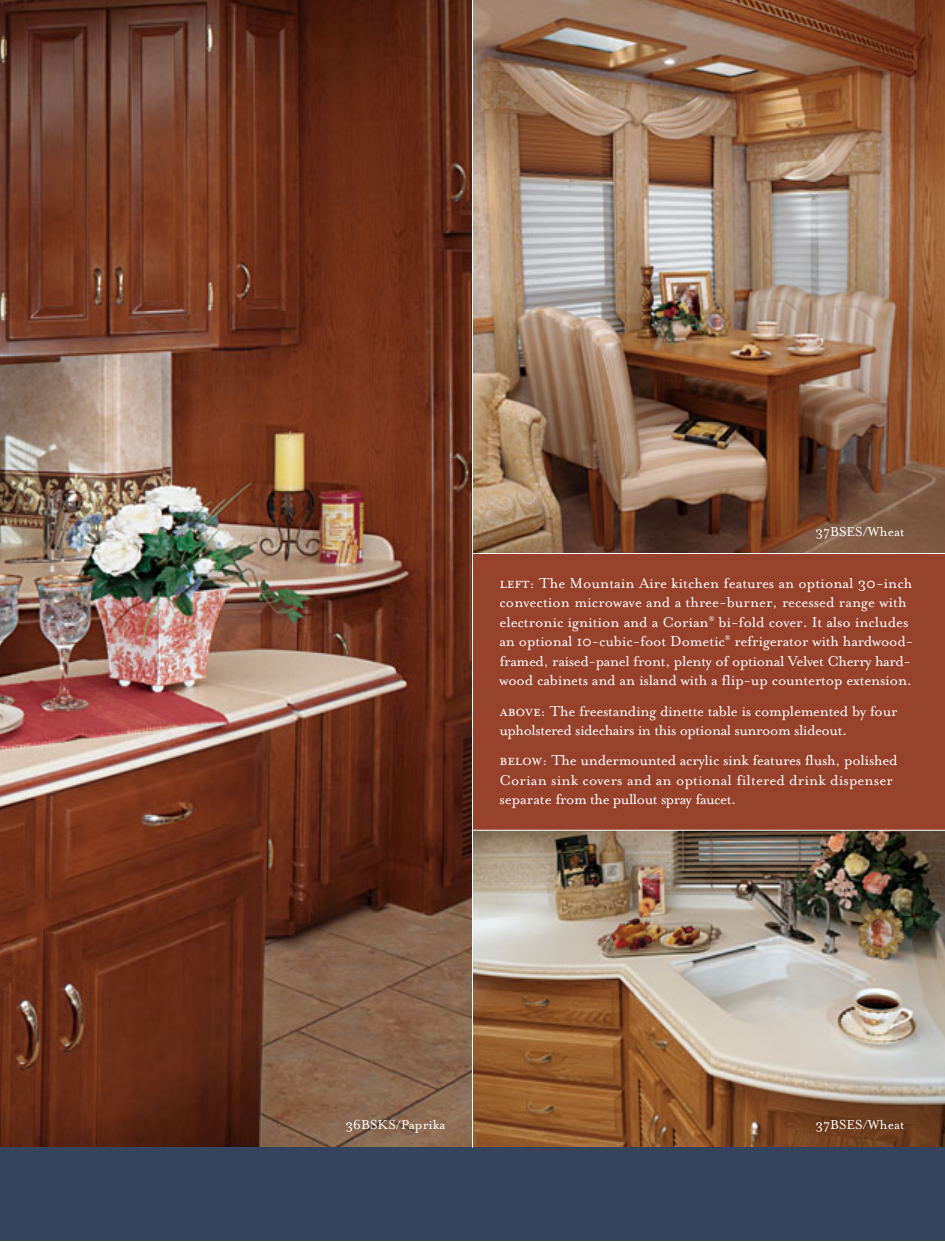
<style>
.page{position:relative;width:945px;height:1242px;background:#fff}
.page>*{position:absolute;margin:0;border:0;box-sizing:border-box;transform-origin:0 0}
.t1{font:16.5px/19.5px "Mrs Eaves Roman";letter-spacing:-.01em;color:#fff}
.t2{font:16.5px/19.5px "Mrs Eaves Roman";letter-spacing:-.03em;color:#fff}
.t3{font:15px "Mrs Eaves Roman";color:#fff}
.s1{font-family:"Mrs Eaves Small Caps"}
</style>
<div class="page">
<img style="left:473px;top:0;width:472px;height:553px">
<img style="left:473px;top:831px;width:472px;height:317px">
<img style="left:0;top:0;width:472px;height:1148px">
<div style="left:0;top:1148px;width:945px;height:93px;background:#36435c"></div>
<div style="left:472px;top:554px;width:473px;height:276px;background:#97422b"></div>
<hr style="left:472px;top:0;width:1px;height:1148px;background:#fff">
<p class="t3" style="left:815px;top:527px;width:91px">37BSES/Wheat</p>
<p class="t1" style="left:499px;top:575px;width:415px"><span class="s1">left:</span> The Mountain Aire kitchen features an optional 30-inch convection microwave and a three-burner, recessed range with electronic ignition and a Corian<sup>®</sup> bi-fold cover. It also includes an optional 10-cubic-foot Dometic<sup>®</sup> refrigerator with hardwood&shy;framed, raised-panel front, plenty of optional Velvet Cherry hard&shy;wood cabinets and an island with a flip-up countertop extension.</p>
<p class="t2" style="left:500px;top:703px;width:400px"><span class="s1">above:</span> The freestanding dinette table is complemented by four upholstered sidechairs in this optional sunroom slideout.</p>
<p class="t1" style="left:500px;top:753px;width:400px"><span class="s1">below:</span> The undermounted acrylic sink features flush, polished<br>Corian sink covers and an optional filtered drink dispenser separate from the pullout spray faucet.</p>
<p class="t3" style="left:346px;top:1120px;width:101px">36BSKS/Paprika</p>
<p class="t3" style="left:815px;top:1120px;width:91px">37BSES/Wheat</p>
</div>
